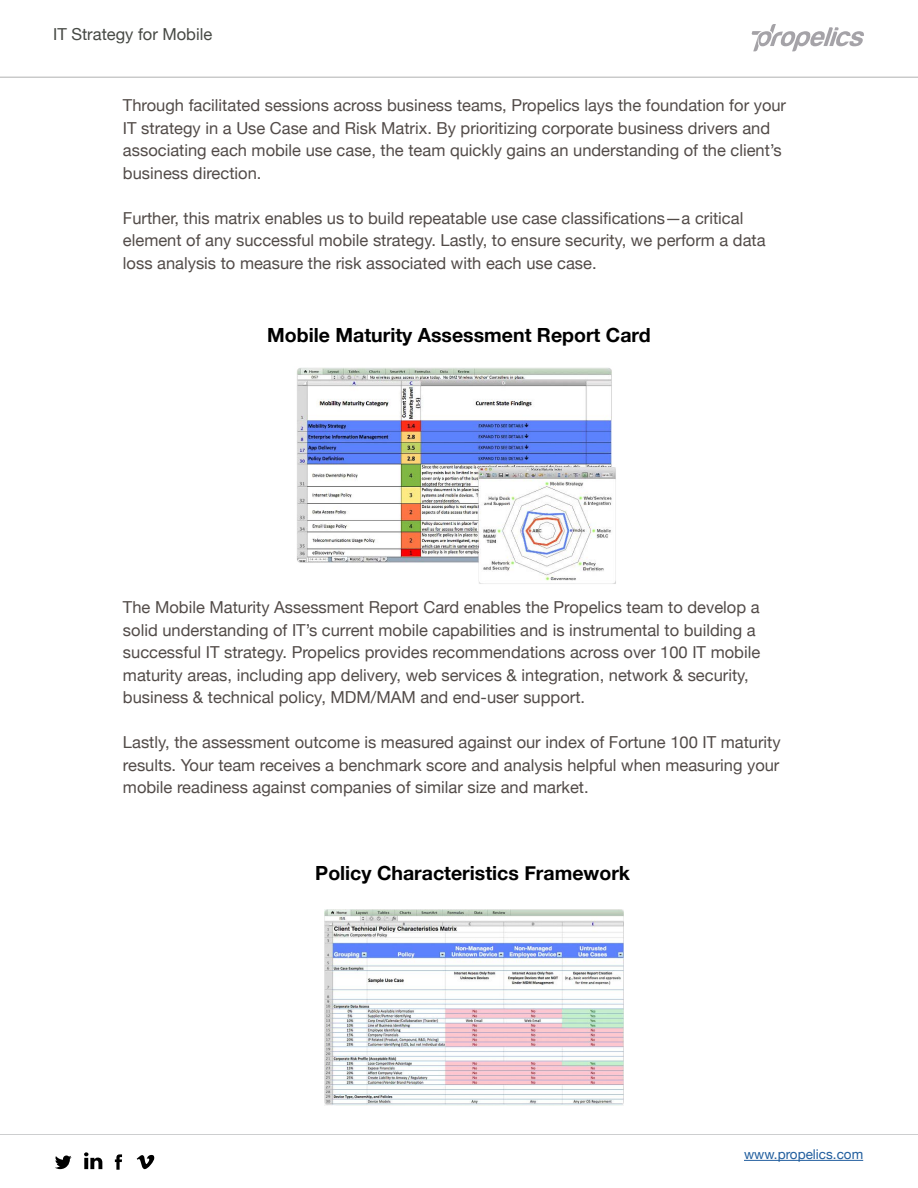
<style>
.page{position:relative;width:918px;height:1188px;background:#fff}
.page>*{position:absolute;margin:0;border:0;box-sizing:border-box;transform-origin:0 0}
.t1{font:700 19.5px "Helvetica Neue";color:#000}
.t2{font:16.5px/22.5px "Helvetica Neue";color:#524b48}
.t3{font:16.5px "Helvetica Neue";color:#464944}
.t4{font:13.5px "Helvetica Neue";color:#215e9e}
</style>
<div class="page">
<hr style="left:0;top:1134px;width:918px;height:1px;background:#8e9092">
<svg style="left:752px;top:24px;width:112px;height:27px"></svg>
<svg style="left:55px;top:1155px;width:17px;height:14px"></svg>
<svg style="left:84px;top:1152px;width:18px;height:17px"></svg>
<svg style="left:115px;top:1154px;width:7px;height:16px"></svg>
<svg style="left:137px;top:1155px;width:17px;height:14px"></svg>
<hr style="left:744px;top:1160px;width:119px;height:1px;background:#215e9e">
<img style="left:297px;top:367px;width:319px;height:217px">
<hr style="left:0;top:77px;width:918px;height:1px;background:#5f6062">
<hr style="left:0;top:484px;width:1px;height:165px;background:#373e38">
<img style="left:325px;top:910px;width:298px;height:196px">
<p class="t3" style="left:53px;top:22px;width:161px">IT Strategy for Mobile</p>
<p class="t2" style="left:123px;top:95px;width:665px">Through facilitated sessions across business teams, Propelics lays the foundation for your IT strategy in a Use Case and Risk Matrix. By prioritizing corporate business drivers and associating each mobile use case, the team quickly gains an understanding of the client’s business direction.</p>
<p class="t2" style="left:123px;top:208px;width:644px">Further, this matrix enables us to build repeatable use case classifications—a critical element of any successful mobile strategy. Lastly, to ensure security, we perform a data loss analysis to measure the risk associated with each use case.</p>
<p class="t1" style="left:267px;top:319px;width:385px">Mobile Maturity Assessment Report Card</p>
<p class="t2" style="left:123px;top:597px;width:639px">The Mobile Maturity Assessment Report Card enables the Propelics team to develop a solid understanding of IT’s current mobile capabilities and is instrumental to building a successful IT strategy. Propelics provides recommendations across over 100 IT mobile maturity areas, including app delivery, web services &amp; integration, network &amp; security, business &amp; technical policy, MDM/MAM and end-user support.</p>
<p class="t2" style="left:123px;top:732px;width:659px;text-align:justify">Lastly, the assessment outcome is measured against our index of Fortune 100 IT maturity results. Your team receives a benchmark score and analysis helpful when measuring your mobile readiness against companies of similar size and market.</p>
<p class="t1" style="left:315px;top:858px;width:316px">Policy Characteristics Framework</p>
<p class="t4" style="left:744px;top:1144px;width:121px">www.propelics.com</p>
</div>
